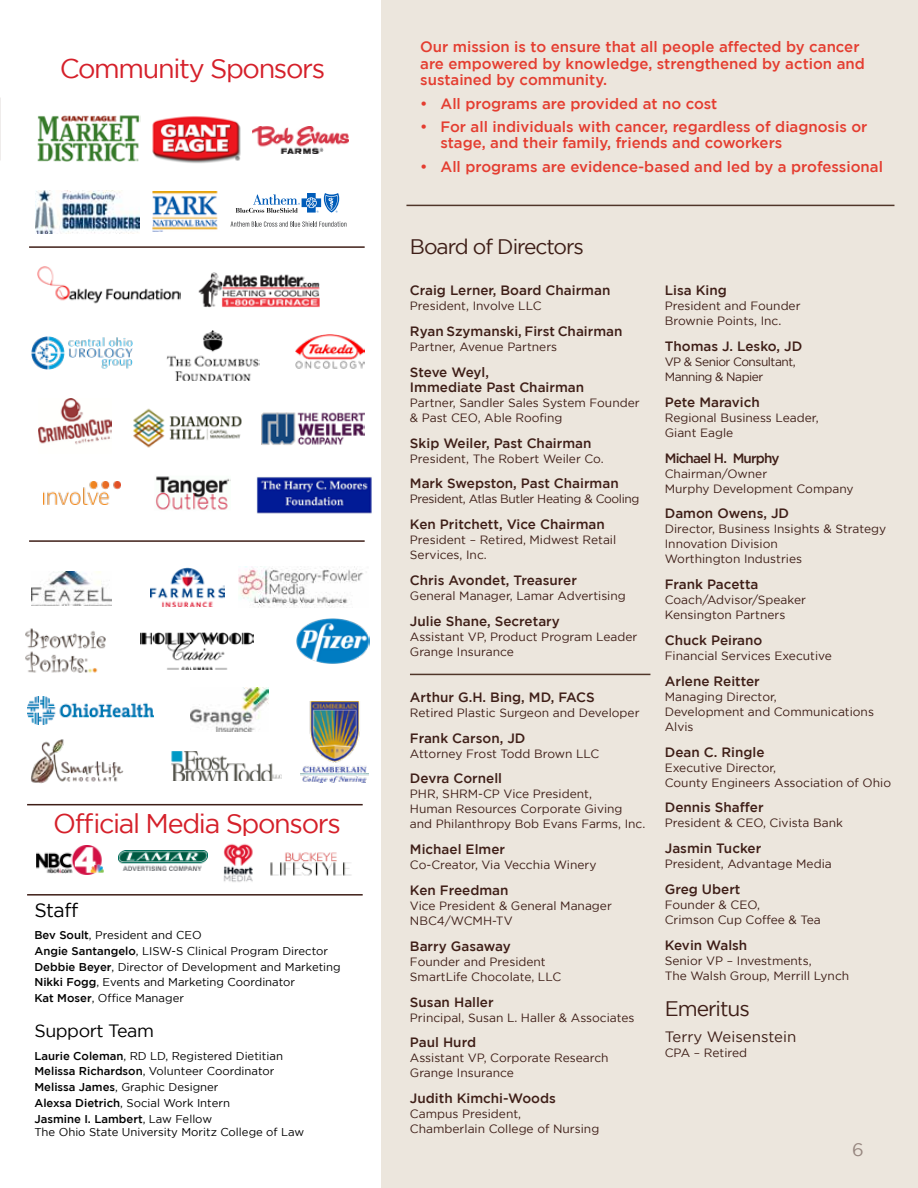
<style>
.page{position:relative;width:918px;height:1188px;background:#fff}
.page>*{position:absolute;margin:0;border:0;box-sizing:border-box;transform-origin:0 0}
.t1{font:27px "Gotham";letter-spacing:-.05em;color:#d5202a}
.t2{font:21px "Gotham";letter-spacing:-.05em;color:#3e1e17}
.t3{font:19.5px "Gotham";letter-spacing:-.025em;color:#000}
.t4{font:18px "Gotham";color:#96867f}
.t5{font:17.85px "Gotham";letter-spacing:-.025em;color:#000}
.t6{font:500 15px/16.5px "Gotham";color:#e43d30}
.t7{font:15px "Gotham";color:#3e1e17}
.t8{font:500 13.5px/15px "Gotham";color:#3e1e17}
.t9{font:500 13.5px "Gotham";letter-spacing:-.06em;color:#3e1e17}
.t10{font:12px/15px "Gotham";color:#3e1e17}
.t11{font:12px "Gotham";letter-spacing:-.03em;color:#3e1e17}
.t12{font:12px/15px "Gotham";letter-spacing:-.04em;color:#3e1e17}
.t13{font:11.4px/15.8px "Gotham";color:#000}
.s1{font-weight:500}
</style>
<div class="page">
<div style="left:381px;top:0;width:537px;height:1188px;background:#ece6dd"></div>
<hr style="left:29px;top:246px;width:336px;height:2px;background:#3e1e17">
<hr style="left:29px;top:540px;width:336px;height:2px;background:#3e1e17">
<hr style="left:27px;top:804px;width:336px;height:1px;background:#3e1e17">
<hr style="left:27px;top:894px;width:336px;height:2px;background:#3e1e17">
<img style="left:152px;top:116px;width:89px;height:48px">
<img style="left:37px;top:115px;width:103px;height:47px">
<img style="left:36px;top:191px;width:103px;height:43px">
<svg style="left:236px;top:194px;width:103px;height:19px"></svg>
<svg style="left:231px;top:221px;width:115px;height:6px"></svg>
<img style="left:141px;top:633px;width:112px;height:37px">
<img style="left:39px;top:398px;width:73px;height:47px">
<img style="left:198px;top:272px;width:122px;height:36px">
<img style="left:253px;top:126px;width:95px;height:28px">
<img style="left:32px;top:572px;width:79px;height:34px">
<img style="left:151px;top:567px;width:73px;height:40px">
<img style="left:133px;top:408px;width:109px;height:40px">
<img style="left:37px;top:266px;width:144px;height:38px">
<img style="left:191px;top:687px;width:77px;height:45px">
<img style="left:296px;top:618px;width:73px;height:46px">
<img style="left:223px;top:843px;width:30px;height:39px">
<img style="left:119px;top:851px;width:89px;height:20px">
<img style="left:270px;top:852px;width:81px;height:24px">
<img style="left:36px;top:846px;width:68px;height:29px">
<img style="left:262px;top:412px;width:103px;height:33px">
<img style="left:25px;top:628px;width:81px;height:45px">
<img style="left:256px;top:477px;width:116px;height:37px">
<img style="left:295px;top:335px;width:70px;height:34px">
<img style="left:156px;top:476px;width:75px;height:34px">
<img style="left:32px;top:336px;width:100px;height:33px">
<img style="left:166px;top:330px;width:93px;height:50px">
<img style="left:152px;top:192px;width:66px;height:39px">
<img style="left:239px;top:566px;width:128px;height:41px">
<img style="left:31px;top:739px;width:93px;height:45px">
<img style="left:171px;top:751px;width:111px;height:30px">
<img style="left:301px;top:701px;width:67px;height:81px">
<img style="left:27px;top:696px;width:126px;height:28px">
<hr style="left:410px;top:674px;width:240px;height:1px;background:#503629">
<hr style="left:406px;top:205px;width:488px;height:1px;background:#503629">
<img style="left:43px;top:482px;width:78px;height:22px">
<h1 class="t1" style="left:60px;top:54px;width:267px">Community Sponsors</h1>
<h1 class="t1" style="left:53px;top:808px;width:289px">Official Media Sponsors</h1>
<h3 class="t3" style="left:34px;top:899px;width:45px">Staff</h3>
<p class="t13" style="left:34px;top:927px;width:308px"><span class="s1">Bev Soult</span>, President and CEO<br><span class="s1">Angie Santangelo</span>, LISW-S Clinical Program Director <span class="s1">Debbie Beyer</span>, Director of Development and Marketing <span class="s1">Nikki Fogg</span>, Events and Marketing Coordinator<br><span class="s1">Kat Moser</span>, Office Manager</p>
<h3 class="t5" style="left:34px;top:1021px;width:121px">Support Team</h3>
<p class="t13" style="left:34px;top:1047px;width:250px"><span class="s1">Laurie Coleman</span>, RD LD, Registered Dietitian <span class="s1">Melissa Richardson</span>, Volunteer Coordinator <span class="s1">Melissa James</span>, Graphic Designer<br><span class="s1">Alexsa Dietrich</span>, Social Work Intern<br><span class="s1">Jasmine I. Lambert</span>, Law Fellow</p>
<p class="t13" style="left:34px;top:1124px;width:271px">The Ohio State University Moritz College of Law</p>
<p class="t6" style="left:420px;top:38px;width:446px">Our mission is to ensure that all people affected by cancer are empowered by knowledge, strengthened by action and sustained by community.</p>
<p class="t6" style="left:420px;top:95px;width:299px">• All programs are provided at no cost</p>
<p class="t6" style="left:440px;top:118px;width:428px;text-indent:-20px">• For all individuals with cancer, regardless of diagnosis or stage, and their family, friends and coworkers</p>
<p class="t6" style="left:420px;top:158px;width:464px">• All programs are evidence-based and led by a professional</p>
<h2 class="t2" style="left:410px;top:235px;width:176px">Board of Directors</h2>
<p class="t8" style="left:410px;top:283px;width:202px">Craig Lerner, Board Chairman</p>
<p class="t10" style="left:410px;top:298px;width:133px">President, Involve LLC</p>
<p class="t8" style="left:410px;top:323px;width:214px">Ryan Szymanski, First Chairman</p>
<p class="t10" style="left:410px;top:339px;width:149px">Partner, Avenue Partners</p>
<p class="t8" style="left:410px;top:364px;width:176px">Steve Weyl,<br>Immediate Past Chairman</p>
<p class="t10" style="left:410px;top:395px;width:231px">Partner, Sandler Sales System Founder &amp; Past CEO, Able Roofing</p>
<p class="t8" style="left:410px;top:435px;width:183px">Skip Weiler, Past Chairman</p>
<p class="t10" style="left:410px;top:451px;width:195px">President, The Robert Weiler Co.</p>
<p class="t8" style="left:410px;top:476px;width:210px">Mark Swepston, Past Chairman</p>
<p class="t11" style="left:410px;top:493px;width:231px">President, Atlas Butler Heating &amp; Cooling</p>
<p class="t8" style="left:410px;top:517px;width:196px">Ken Pritchett, Vice Chairman</p>
<p class="t10" style="left:410px;top:532px;width:208px">President – Retired, Midwest Retail<br>Services, Inc.</p>
<p class="t8" style="left:410px;top:572px;width:168px">Chris Avondet, Treasurer</p>
<p class="t10" style="left:410px;top:588px;width:217px">General Manager, Lamar Advertising</p>
<p class="t8" style="left:410px;top:613px;width:151px">Julie Shane, Secretary</p>
<p class="t10" style="left:410px;top:629px;width:229px">Assistant VP, Product Program Leader<br>Grange Insurance</p>
<p class="t8" style="left:410px;top:689px;width:186px">Arthur G.H. Bing, MD, FACS</p>
<p class="t10" style="left:410px;top:705px;width:231px">Retired Plastic Surgeon and Developer</p>
<p class="t8" style="left:410px;top:730px;width:117px">Frank Carson, JD</p>
<p class="t10" style="left:410px;top:746px;width:191px">Attorney Frost Todd Brown LLC</p>
<p class="t8" style="left:410px;top:771px;width:94px">Devra Cornell</p>
<p class="t10" style="left:410px;top:787px;width:237px">PHR, SHRM-CP Vice President,<br>Human Resources Corporate Giving and Philanthropy Bob Evans Farms, Inc.</p>
<p class="t8" style="left:410px;top:842px;width:97px">Michael Elmer</p>
<p class="t10" style="left:410px;top:857px;width:188px">Co-Creator, Via Vecchia Winery</p>
<p class="t8" style="left:410px;top:882px;width:100px">Ken Freedman</p>
<p class="t10" style="left:410px;top:898px;width:203px">Vice President &amp; General Manager<br>NBC4/WCMH-TV</p>
<p class="t8" style="left:410px;top:938px;width:103px">Barry Gasaway</p>
<p class="t10" style="left:410px;top:954px;width:153px">Founder and President<br>SmartLife Chocolate, LLC</p>
<p class="t8" style="left:410px;top:994px;width:85px">Susan Haller</p>
<p class="t10" style="left:410px;top:1010px;width:226px">Principal, Susan L. Haller &amp; Associates</p>
<p class="t8" style="left:410px;top:1035px;width:68px">Paul Hurd</p>
<p class="t10" style="left:410px;top:1051px;width:200px">Assistant VP, Corporate Research<br>Grange Insurance</p>
<p class="t8" style="left:410px;top:1091px;width:147px">Judith Kimchi-Woods</p>
<p class="t10" style="left:410px;top:1106px;width:191px">Campus President,<br>Chamberlain College of Nursing</p>
<p class="t8" style="left:665px;top:283px;width:64px">Lisa King</p>
<p class="t10" style="left:665px;top:298px;width:137px">President and Founder<br>Brownie Points, Inc.</p>
<p class="t8" style="left:665px;top:338px;width:139px">Thomas J. Lesko, JD</p>
<p class="t12" style="left:665px;top:354px;width:132px">VP &amp; Senior Consultant,<br>Manning &amp; Napier</p>
<p class="t8" style="left:665px;top:394px;width:97px">Pete Maravich</p>
<p class="t10" style="left:665px;top:410px;width:155px">Regional Business Leader,<br>Giant Eagle</p>
<p class="t9" style="left:665px;top:450px;width:116px">Michael H. Murphy</p>
<p class="t10" style="left:665px;top:466px;width:190px">Chairman/Owner<br>Murphy Development Company</p>
<p class="t8" style="left:665px;top:506px;width:126px">Damon Owens, JD</p>
<p class="t10" style="left:665px;top:521px;width:223px">Director, Business Insights &amp; Strategy<br>Innovation Division<br>Worthington Industries</p>
<p class="t8" style="left:665px;top:577px;width:95px">Frank Pacetta</p>
<p class="t10" style="left:665px;top:592px;width:143px">Coach/Advisor/Speaker<br>Kensington Partners</p>
<p class="t8" style="left:665px;top:632px;width:99px">Chuck Peirano</p>
<p class="t10" style="left:665px;top:648px;width:169px">Financial Services Executive</p>
<p class="t8" style="left:665px;top:673px;width:97px">Arlene Reitter</p>
<p class="t10" style="left:665px;top:689px;width:211px">Managing Director,<br>Development and Communications<br>Alvis</p>
<p class="t8" style="left:665px;top:744px;width:101px">Dean C. Ringle</p>
<p class="t10" style="left:665px;top:760px;width:228px">Executive Director,<br>County Engineers Association of Ohio</p>
<p class="t8" style="left:665px;top:800px;width:100px">Dennis Shaffer</p>
<p class="t10" style="left:665px;top:815px;width:180px">President &amp; CEO, Civista Bank</p>
<p class="t8" style="left:665px;top:841px;width:98px">Jasmin Tucker</p>
<p class="t10" style="left:665px;top:856px;width:168px">President, Advantage Media</p>
<p class="t8" style="left:665px;top:881px;width:77px">Greg Ubert</p>
<p class="t10" style="left:665px;top:897px;width:158px">Founder &amp; CEO,<br>Crimson Cup Coffee &amp; Tea</p>
<p class="t8" style="left:665px;top:937px;width:84px">Kevin Walsh</p>
<p class="t10" style="left:665px;top:953px;width:186px">Senior VP – Investments,<br>The Walsh Group, Merrill Lynch</p>
<h2 class="t2" style="left:665px;top:997px;width:87px">Emeritus</h2>
<p class="t7" style="left:665px;top:1028px;width:133px">Terry Weisenstein</p>
<p class="t10" style="left:665px;top:1045px;width:84px">CPA – Retired</p>
<h3 class="t4" style="left:852px;top:1139px;width:13px">6</h3>
</div>
